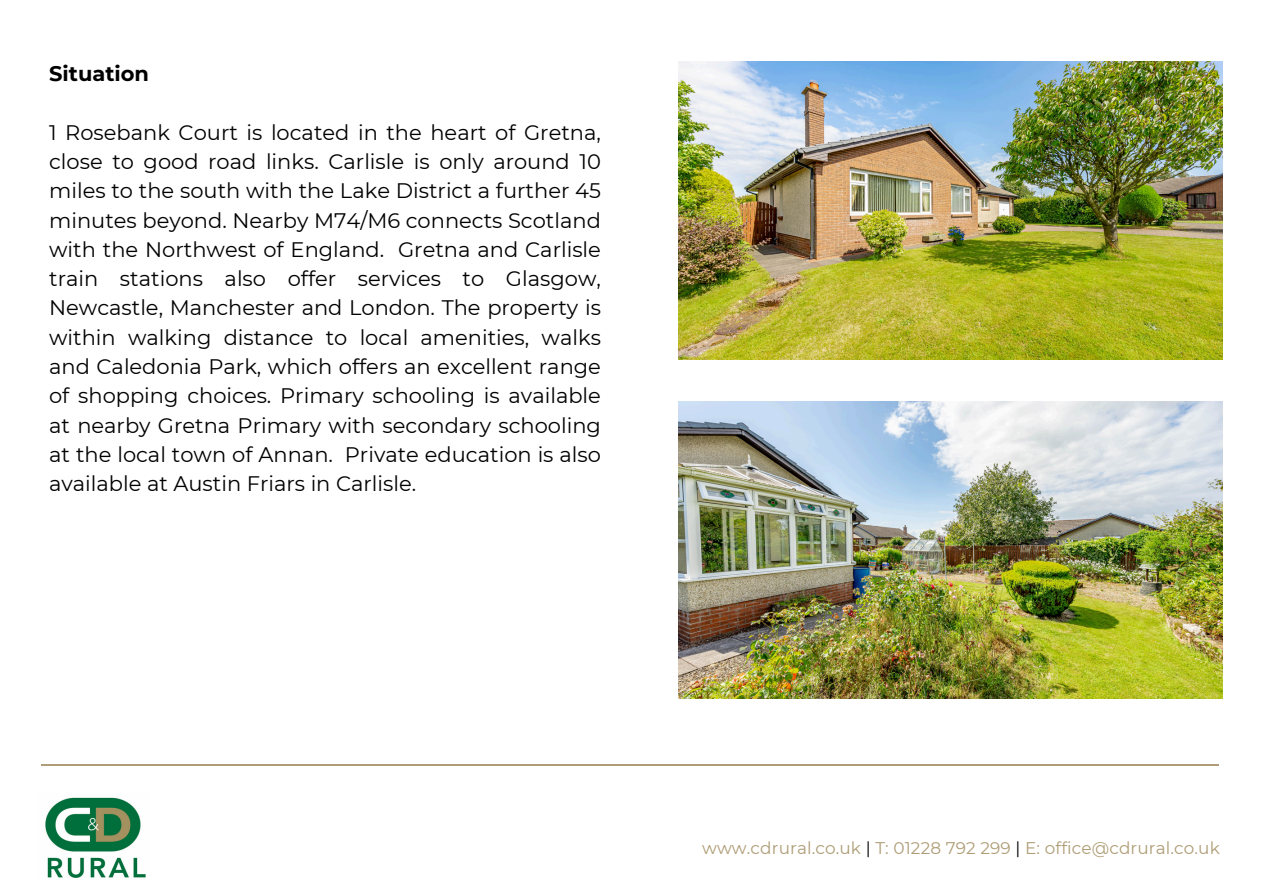
<style>
.page{position:relative;width:1263px;height:894px;background:#fff}
.page>*{position:absolute;margin:0;border:0;box-sizing:border-box;transform-origin:0 0}
.t1{font:21px/29.2px "Montserrat";color:#000;text-align:justify}
.t2{font:700 21px "Montserrat";color:#000}
.t3{font:16.8px "Montserrat";letter-spacing:.005em;color:#ae9d76}
.s1{color:#000}
</style>
<div class="page">
<img style="left:679px;top:62px;width:543px;height:297px">
<img style="left:679px;top:401px;width:543px;height:297px">
<hr style="left:42px;top:764px;width:1177px;height:1px;background:#ae9d76">
<img style="left:45px;top:797px;width:101px;height:81px">
<p class="t2" style="left:49px;top:61px;width:101px">Situation</p>
<p class="t1" style="left:49px;top:117px;width:553px">1 Rosebank Court is located in the heart of Gretna, close to good road links. Carlisle is only around 10 miles to the south with the Lake District a further 45 minutes beyond. Nearby M74/M6 connects Scotland with the Northwest of England. Gretna and Carlisle train stations also offer services to Glasgow, Newcastle, Manchester and London. The property is within walking distance to local amenities, walks and Caledonia Park, which offers an excellent range of shopping choices. Primary schooling is available at nearby Gretna Primary with secondary schooling at the local town of Annan. Private education is also available at Austin Friars in Carlisle.</p>
<p class="t3" style="left:702px;top:837px;width:519px">www.cdrural.co.uk <span class="s1">|</span> T: 01228 792 299 <span class="s1">|</span> E: office@cdrural.co.uk</p>
</div>
